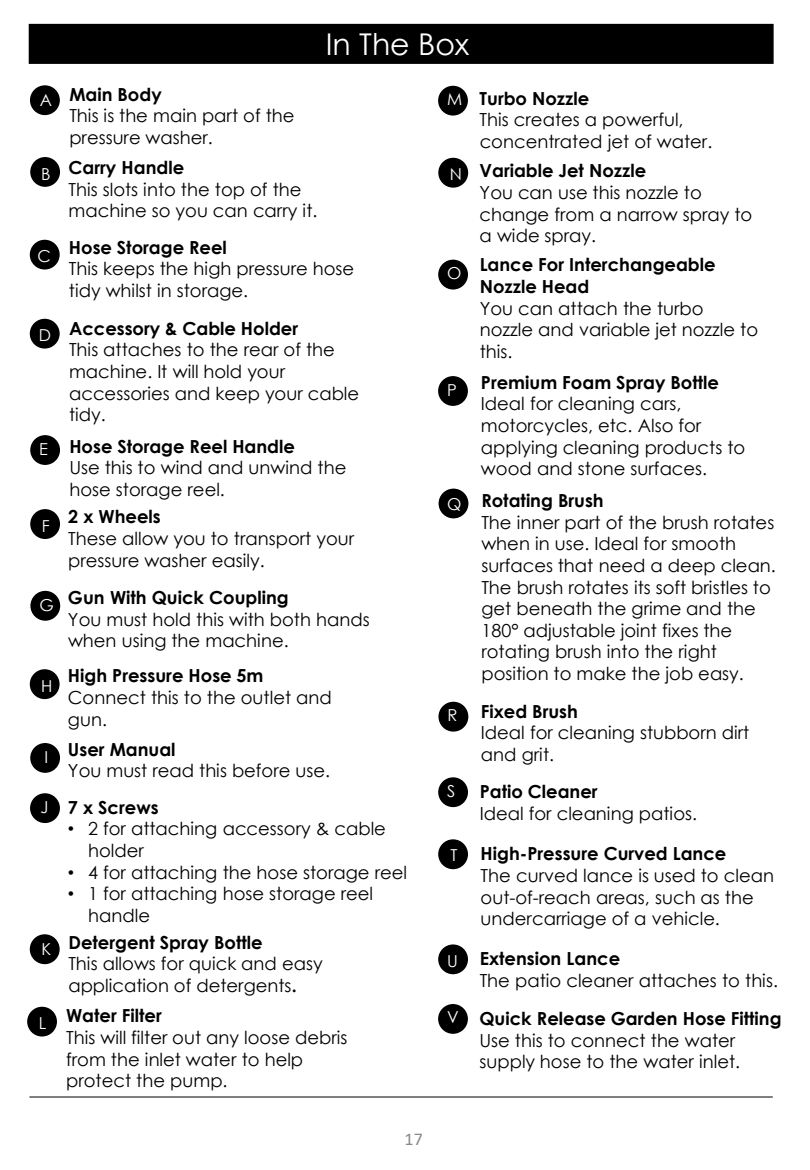
<style>
.page{position:relative;width:810px;height:1170px;background:#fff}
.page>*{position:absolute;margin:0;border:0;box-sizing:border-box;transform-origin:0 0}
.t1{font:30px "Century Gothic";color:#fff}
.t2{font:18px/21.6px "Century Gothic";color:#000}
.t3{font:700 18px/21.6px "Century Gothic";color:#000}
.t4{font:18px "Calibri";color:#898989}
.t5{font:16.5px "Century Gothic";color:#fff}
.s1{font-family:"Arial"}
.s2{font-weight:700}
</style>
<div class="page">
<hr style="left:29px;top:1097px;width:744px;height:1px;background:#000">
<div style="left:29px;top:24px;width:745px;height:40px;background:#000;border:2px solid #000"></div>
<div style="left:31px;top:592px;width:28px;height:28px;background:#000;border-radius:50%"></div>
<div style="left:30px;top:591px;width:30px;height:30px;border:2px solid #000;border-radius:50%"></div>
<div style="left:439px;top:87px;width:28px;height:28px;background:#000;border-radius:50%"></div>
<div style="left:438px;top:86px;width:30px;height:30px;border:2px solid #000;border-radius:50%"></div>
<div style="left:31px;top:794px;width:28px;height:28px;background:#000;border-radius:50%"></div>
<div style="left:30px;top:793px;width:30px;height:30px;border:2px solid #000;border-radius:50%"></div>
<div style="left:31px;top:436px;width:28px;height:28px;background:#000;border-radius:50%"></div>
<div style="left:30px;top:435px;width:30px;height:30px;border:2px solid #000;border-radius:50%"></div>
<div style="left:31px;top:510px;width:28px;height:28px;background:#000;border-radius:50%"></div>
<div style="left:30px;top:509px;width:30px;height:30px;border:2px solid #000;border-radius:50%"></div>
<div style="left:31px;top:935px;width:28px;height:28px;background:#000;border-radius:50%"></div>
<div style="left:30px;top:934px;width:30px;height:30px;border:2px solid #000;border-radius:50%"></div>
<div style="left:31px;top:744px;width:28px;height:28px;background:#000;border-radius:50%"></div>
<div style="left:30px;top:743px;width:30px;height:30px;border:2px solid #000;border-radius:50%"></div>
<div style="left:28px;top:1008px;width:28px;height:28px;background:#000;border-radius:50%"></div>
<div style="left:27px;top:1007px;width:30px;height:30px;border:2px solid #000;border-radius:50%"></div>
<div style="left:31px;top:86px;width:28px;height:28px;background:#000;border-radius:50%"></div>
<div style="left:30px;top:85px;width:30px;height:30px;border:2px solid #000;border-radius:50%"></div>
<div style="left:31px;top:158px;width:28px;height:28px;background:#000;border-radius:50%"></div>
<div style="left:30px;top:157px;width:30px;height:30px;border:2px solid #000;border-radius:50%"></div>
<div style="left:31px;top:241px;width:28px;height:28px;background:#000;border-radius:50%"></div>
<div style="left:30px;top:240px;width:30px;height:30px;border:2px solid #000;border-radius:50%"></div>
<div style="left:31px;top:320px;width:28px;height:28px;background:#000;border-radius:50%"></div>
<div style="left:30px;top:319px;width:30px;height:30px;border:2px solid #000;border-radius:50%"></div>
<div style="left:31px;top:670px;width:28px;height:28px;background:#000;border-radius:50%"></div>
<div style="left:30px;top:669px;width:30px;height:30px;border:2px solid #000;border-radius:50%"></div>
<div style="left:439px;top:260px;width:28px;height:29px;background:#000;border-radius:50%"></div>
<div style="left:438px;top:260px;width:30px;height:30px;border:2px solid #000;border-radius:50%"></div>
<div style="left:439px;top:159px;width:28px;height:28px;background:#000;border-radius:50%"></div>
<div style="left:438px;top:158px;width:30px;height:30px;border:2px solid #000;border-radius:50%"></div>
<div style="left:439px;top:377px;width:28px;height:28px;background:#000;border-radius:50%"></div>
<div style="left:438px;top:376px;width:30px;height:30px;border:2px solid #000;border-radius:50%"></div>
<div style="left:439px;top:702px;width:29px;height:29px;background:#000;border-radius:50%"></div>
<div style="left:438px;top:702px;width:30px;height:30px;border:2px solid #000;border-radius:50%"></div>
<div style="left:439px;top:489px;width:29px;height:29px;background:#000;border-radius:50%"></div>
<div style="left:439px;top:489px;width:29px;height:29px;border:2px solid #000;border-radius:50%"></div>
<div style="left:439px;top:778px;width:28px;height:28px;background:#000;border-radius:50%"></div>
<div style="left:438px;top:777px;width:30px;height:30px;border:2px solid #000;border-radius:50%"></div>
<div style="left:439px;top:840px;width:28px;height:28px;background:#000;border-radius:50%"></div>
<div style="left:438px;top:839px;width:30px;height:30px;border:2px solid #000;border-radius:50%"></div>
<div style="left:439px;top:945px;width:28px;height:28px;background:#000;border-radius:50%"></div>
<div style="left:438px;top:944px;width:30px;height:30px;border:2px solid #000;border-radius:50%"></div>
<div style="left:439px;top:1005px;width:28px;height:28px;background:#000;border-radius:50%"></div>
<div style="left:438px;top:1004px;width:30px;height:30px;border:2px solid #000;border-radius:50%"></div>
<p class="t5" style="left:40px;top:88px;width:14px">A</p>
<p class="t3" style="left:69px;top:82px;width:94px">Main Body</p>
<p class="t2" style="left:69px;top:105px;width:227px">This is the main part of the pressure washer.</p>
<h1 class="t1" style="left:326px;top:23px;width:145px">In The Box</h1>
<p class="t5" style="left:447px;top:88px;width:17px">M</p>
<p class="t3" style="left:480px;top:87px;width:111px">Turbo Nozzle</p>
<p class="t2" style="left:480px;top:109px;width:234px">This creates a powerful, concentrated jet of water.</p>
<p class="t5" style="left:41px;top:162px;width:11px">B</p>
<p class="t3" style="left:69px;top:156px;width:117px">Carry Handle</p>
<p class="t2" style="left:69px;top:178px;width:250px">This slots into the top of the machine so you can carry it.</p>
<p class="t5" style="left:37px;top:245px;width:15px">C</p>
<p class="t3" style="left:69px;top:236px;width:159px">Hose Storage Reel</p>
<p class="t2" style="left:69px;top:258px;width:287px">This keeps the high pressure hose tidy whilst in storage.</p>
<p class="t5" style="left:39px;top:324px;width:14px">D</p>
<p class="t3" style="left:69px;top:317px;width:231px">Accessory &amp; Cable Holder</p>
<p class="t2" style="left:69px;top:339px;width:292px">This attaches to the rear of the machine. It will hold your accessories and keep your cable tidy.</p>
<p class="t5" style="left:39px;top:437px;width:10px">E</p>
<p class="t5" style="left:42px;top:514px;width:9px">F</p>
<p class="t5" style="left:39px;top:594px;width:16px">G</p>
<p class="t3" style="left:69px;top:435px;width:227px">Hose Storage Reel Handle</p>
<p class="t2" style="left:69px;top:457px;width:278px">Use this to wind and unwind the hose storage reel.</p>
<p class="t3" style="left:68px;top:505px;width:94px">2 x Wheels</p>
<p class="t2" style="left:68px;top:527px;width:288px">These allow you to transport your pressure washer easily.</p>
<p class="t3" style="left:68px;top:586px;width:222px">Gun With Quick Coupling</p>
<p class="t2" style="left:68px;top:608px;width:303px">You must hold this with both hands when using the machine.</p>
<p class="t5" style="left:41px;top:674px;width:13px">H</p>
<p class="t3" style="left:68px;top:664px;width:197px">High Pressure Hose 5m</p>
<p class="t2" style="left:68px;top:687px;width:265px">Connect this to the outlet and gun.</p>
<p class="t5" style="left:45px;top:745px;width:5px">I</p>
<p class="t5" style="left:40px;top:795px;width:9px">J</p>
<p class="t5" style="left:41px;top:938px;width:11px">K</p>
<p class="t5" style="left:39px;top:1012px;width:9px">L</p>
<p class="t3" style="left:68px;top:738px;width:109px">User Manual</p>
<p class="t2" style="left:68px;top:760px;width:264px">You must read this before use.</p>
<p class="t3" style="left:68px;top:796px;width:92px">7 x Screws</p>
<p class="t2" style="left:88px;top:818px;width:299px;text-indent:-20px"><span class="s1">•</span> 2 for attaching accessory &amp; cable holder</p>
<p class="t2" style="left:68px;top:861px;width:341px"><span class="s1">•</span> 4 for attaching the hose storage reel</p>
<p class="t2" style="left:88px;top:883px;width:287px;text-indent:-20px"><span class="s1">•</span> 1 for attaching hose storage reel handle</p>
<p class="t3" style="left:68px;top:931px;width:196px">Detergent Spray Bottle</p>
<p class="t2" style="left:68px;top:953px;width:256px">This allows for quick and easy application of detergents<span class="s2">.</span></p>
<p class="t3" style="left:66px;top:1004px;width:97px">Water Filter</p>
<p class="t2" style="left:66px;top:1026px;width:283px">This will filter out any loose debris from the inlet water to help protect the pump.</p>
<p class="t4" style="left:405px;top:1126px;width:20px">17</p>
<p class="t5" style="left:450px;top:163px;width:14px">N</p>
<p class="t5" style="left:447px;top:262px;width:16px">O</p>
<p class="t5" style="left:447px;top:378px;width:11px">P</p>
<p class="t3" style="left:480px;top:159px;width:168px">Variable Jet Nozzle</p>
<p class="t2" style="left:480px;top:181px;width:274px">You can use this nozzle to change from a narrow spray to a wide spray.</p>
<p class="t3" style="left:480px;top:253px;width:237px">Lance For Interchangeable<br>Nozzle Head</p>
<p class="t2" style="left:480px;top:297px;width:280px">You can attach the turbo nozzle and variable jet nozzle to this.</p>
<p class="t3" style="left:481px;top:371px;width:240px">Premium Foam Spray Bottle</p>
<p class="t2" style="left:481px;top:393px;width:266px">Ideal for cleaning cars, motorcycles, etc. Also for applying cleaning products to wood and stone surfaces.</p>
<p class="t2" style="left:481px;top:490px;width:296px;text-indent:-34px"><sub>Q</sub> <span class="s2">Rotating Brush<br></span>The inner part of the brush rotates when in use. Ideal for smooth surfaces that need a deep clean.<br>The brush rotates its soft bristles to get beneath the grime and the<br>180° adjustable joint fixes the rotating brush into the right position to make the job easy.</p>
<p class="t5" style="left:448px;top:704px;width:11px">R</p>
<p class="t3" style="left:481px;top:700px;width:99px">Fixed Brush</p>
<p class="t2" style="left:481px;top:722px;width:270px">Ideal for cleaning stubborn dirt and grit.</p>
<p class="t5" style="left:447px;top:779px;width:10px">S</p>
<p class="t3" style="left:480px;top:780px;width:120px">Patio Cleaner</p>
<p class="t2" style="left:480px;top:802px;width:219px">Ideal for cleaning patios.</p>
<p class="t5" style="left:451px;top:844px;width:9px">T</p>
<p class="t3" style="left:481px;top:842px;width:247px">High-Pressure Curved Lance</p>
<p class="t2" style="left:481px;top:864px;width:295px">The curved lance is used to clean out-of-reach areas, such as the undercarriage of a vehicle.</p>
<p class="t5" style="left:447px;top:950px;width:12px">U</p>
<p class="t3" style="left:480px;top:947px;width:142px">Extension Lance</p>
<p class="t2" style="left:480px;top:969px;width:300px">The patio cleaner attaches to this.</p>
<p class="t5" style="left:447px;top:1006px;width:13px">V</p>
<p class="t3" style="left:480px;top:1007px;width:304px">Quick Release Garden Hose Fitting</p>
<p class="t2" style="left:480px;top:1029px;width:262px">Use this to connect the water supply hose to the water inlet.</p>
</div>
